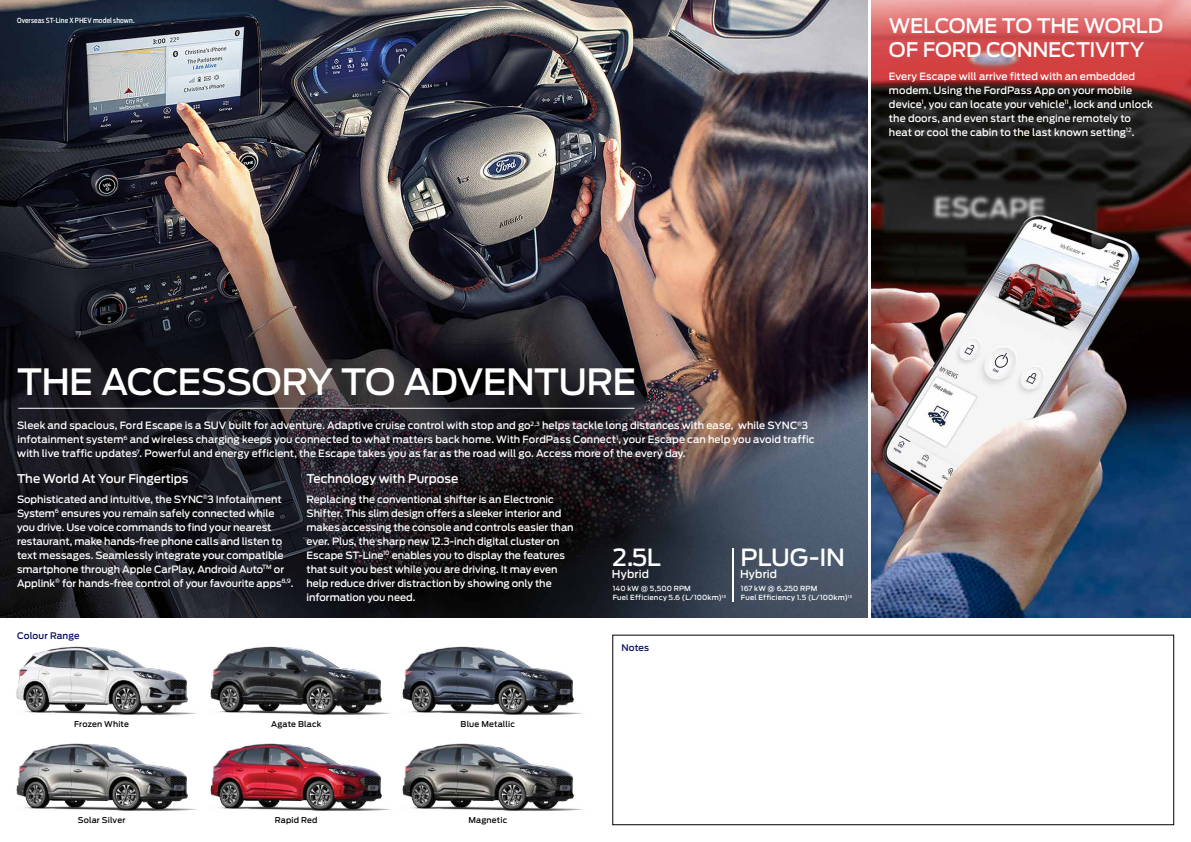
<style>
.page{position:relative;width:1191px;height:842px;background:#fff}
.page>*{position:absolute;margin:0;border:0;box-sizing:border-box;transform-origin:0 0}
.t1{font:500 36px "Ford Antenna";letter-spacing:-.02em;color:#fff}
.t2{font:500 23.5px "Ford Antenna";letter-spacing:-.015em;color:#fff}
.t3{font:500 20px/24px "Ford Antenna";letter-spacing:-.015em;color:#fff}
.t4{font:500 12px "Ford Antenna";letter-spacing:-.005em;color:#fff}
.t5{font:500 10.9px "Ford Antenna";letter-spacing:.015em;color:#fff}
.t6{font:500 10px/14px "Ford Antenna";letter-spacing:-.005em;color:#fff}
.t7{font:500 9px "Ford Antenna";letter-spacing:.01em;color:#00095b}
.t8{font:500 8px "Ford Antenna";letter-spacing:.02em;color:#000}
.t9{font:500 7px/9.5px "Ford Antenna";letter-spacing:.025em;color:#fff}
.t10{font:500 7px "Ford Antenna Cond";letter-spacing:.02em;color:#fff}
</style>
<div class="page">
<img style="left:0;top:0;width:867px;height:618px">
<hr style="left:18px;top:408px;width:616px;height:1px;background:#fff">
<img style="left:872px;top:0;width:319px;height:618px">
<img style="left:16px;top:646px;width:181px;height:69px">
<img style="left:210px;top:646px;width:181px;height:69px">
<img style="left:16px;top:743px;width:181px;height:68px">
<img style="left:402px;top:646px;width:181px;height:69px">
<img style="left:210px;top:743px;width:181px;height:68px">
<img style="left:402px;top:743px;width:181px;height:68px">
<hr style="left:732px;top:548px;width:1px;height:53px;background:#fff">
<p class="t10" style="left:17px;top:14px;width:119px">Overseas ST-Line X PHEV model shown.</p>
<h3 class="t3" style="left:889px;top:11px;width:276px">WELCOME TO THE WORLD<br>OF FORD CONNECTIVITY</h3>
<p class="t6" style="left:889px;top:68px;width:265px">Every Escape will arrive fitted with an embedded modem. Using the FordPass App on your mobile device<sup>1</sup>, you can locate your vehicle<sup>11</sup>, lock and unlock the doors, and even start the engine remotely to heat or cool the cabin to the last known setting<sup>12</sup>.</p>
<h1 class="t1" style="left:17px;top:350px;width:621px">THE ACCESSORY TO ADVENTURE</h1>
<p class="t6" style="left:17px;top:417px;width:798px">Sleek and spacious, Ford Escape is a SUV built for adventure. Adaptive cruise control with stop and go<sup>2,3</sup> helps tackle long distances with ease, while SYNC<sup>®</sup>3 infotainment system<sup>6</sup> and wireless charging keeps you connected to what matters back home. With FordPass Connect<sup>1</sup>, your Escape can help you avoid traffic with live traffic updates<sup>7</sup>. Powerful and energy efficient, the Escape takes you as far as the road will go. Access more of the every day.</p>
<p class="t4" style="left:17px;top:468px;width:173px">The World At Your Fingertips</p>
<p class="t6" style="left:17px;top:491px;width:278px">Sophisticated and intuitive, the SYNC<sup>®</sup>3 Infotainment System<sup>6</sup> ensures you remain safely connected while you drive. Use voice commands to find your nearest restaurant, make hands-free phone calls and listen to text messages. Seamlessly integrate your compatible smartphone through Apple CarPlay, Android Auto<sup>TM</sup> or Applink<sup>®</sup> for hands-free control of your favourite apps<sup>8,9</sup>.</p>
<p class="t7" style="left:17px;top:628px;width:64px">Colour Range</p>
<p class="t4" style="left:306px;top:468px;width:153px">Technology with Purpose</p>
<p class="t6" style="left:306px;top:491px;width:268px">Replacing the conventional shifter is an Electronic Shifter. This slim design offers a sleeker interior and makes accessing the console and controls easier than ever. Plus, the sharp new 12.3-inch digital cluster on Escape ST-Line<sup>10</sup> enables you to display the features that suit you best while you are driving. It may even help reduce driver distraction by showing only the information you need.</p>
<p class="t8" style="left:74px;top:717px;width:56px">Frozen White</p>
<p class="t8" style="left:271px;top:717px;width:52px">Agate Black</p>
<p class="t8" style="left:460px;top:717px;width:56px">Blue Metallic</p>
<p class="t8" style="left:78px;top:813px;width:49px">Solar Silver</p>
<p class="t8" style="left:275px;top:813px;width:44px">Rapid Red</p>
<p class="t8" style="left:468px;top:813px;width:40px">Magnetic</p>
<h2 class="t2" style="left:612px;top:537px;width:50px">2.5L</h2>
<h2 class="t2" style="left:740px;top:537px;width:106px">PLUG-IN</h2>
<p class="t9" style="left:613px;top:583px;width:115px">140 kW @ 5,500 RPM<br>Fuel Efficiency 5.6 (L/100km)<sup>13</sup></p>
<p class="t9" style="left:741px;top:583px;width:112px">167 kW @ 6,250 RPM<br>Fuel Efficiency 1.5 (L/100km)<sup>13</sup></p>
<p class="t5" style="left:612px;top:565px;width:38px">Hybrid</p>
<p class="t5" style="left:740px;top:565px;width:38px">Hybrid</p>
<p class="t7" style="left:621px;top:639px;width:29px">Notes</p>
</div>
